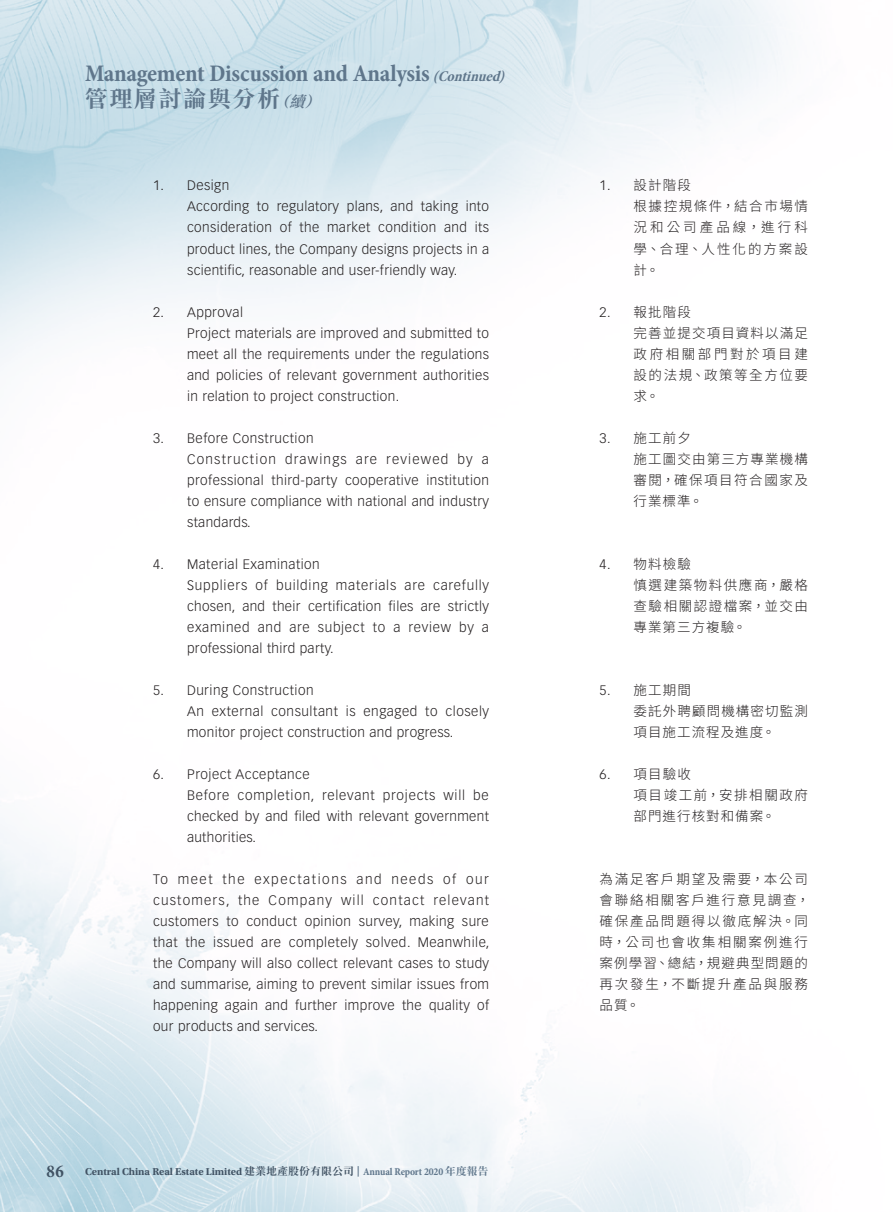
<style>
.page{position:relative;width:893px;height:1212px;background:#fff}
.page>*{position:absolute;margin:0;border:0;box-sizing:border-box;transform-origin:0 0}
.t1{font:700 condensed 24px "Minion Pro";letter-spacing:-.01em;color:#5f768b}
.t2{font:700 22.5px "Source Han Serif TC";letter-spacing:.095em;color:#5f768b}
.Body_Text{font:300 13.5px/21px "Vectora LT Std";letter-spacing:.025em;color:#231f20;text-align:justify}
.Body_Text-2{font:300 13.5px/21px "Source Han Sans TC";letter-spacing:.115em;color:#231f20;text-align:justify}
.C_Body_Text{font:300 13.5px "Vectora LT Std";letter-spacing:.035em;color:#231f20}
.Body_Text-3{font:300 13.5px/21px "Source Han Sans TC";letter-spacing:.135em;color:#231f20}
.C_Body_Text-2{font:300 13.5px "Source Han Sans TC";letter-spacing:.085em;color:#231f20}
.Body_Text-4{font:300 13.5px/21px "Source Han Sans TC";letter-spacing:.085em;color:#231f20}
.t3{font:700 10.5px "Utopia Std";letter-spacing:-.005em;color:#415364}
.s1{font-style:italic;font-size:15px}
.s2{font-family:"Minion Pro";font-stretch:condensed;font-size:18px}
.s3{font-family:"Source Han Serif TC"}
.s4{font-family:"Vectora LT Std";color:#5f768b}
.s5{font-family:"Minion Pro";font-stretch:condensed;color:#5f768b}
.s6{font-family:"Source Han Serif TC";color:#5f768b}
.s7{font-family:"Vectora LT Std"}
</style>
<div class="page">
<img style="left:0;top:0;width:786px;height:1212px">
<h1 class="t1" style="left:85px;top:57px;width:426px">Management Discussion and Analysis <span class="s1">(Continued)</span></h1>
<h2 class="t2" style="left:85px;top:86px;width:248px">管理層討論與分析<span class="s1">（續）</span></h2>
<p class="C_Body_Text" style="left:153px;top:178px;width:78px">1. Design</p>
<p class="Body_Text" style="left:187px;top:196px;width:303px">According to regulatory plans, and taking into consideration of the market condition and its product lines, the Company designs projects in a scientific, reasonable and user-friendly way.</p>
<p class="C_Body_Text" style="left:153px;top:304px;width:91px">2. Approval</p>
<p class="Body_Text" style="left:187px;top:322px;width:303px">Project materials are improved and submitted to meet all the requirements under the regulations and policies of relevant government authorities in relation to project construction.</p>
<p class="C_Body_Text" style="left:153px;top:430px;width:162px">3. Before Construction</p>
<p class="Body_Text" style="left:187px;top:448px;width:303px">Construction drawings are reviewed by a professional third-party cooperative institution to ensure compliance with national and industry standards.</p>
<p class="C_Body_Text" style="left:153px;top:556px;width:168px">4. Material Examination</p>
<p class="Body_Text" style="left:187px;top:574px;width:303px">Suppliers of building materials are carefully chosen, and their certification files are strictly examined and are subject to a review by a professional third party.</p>
<p class="C_Body_Text" style="left:153px;top:682px;width:162px">5. During Construction</p>
<p class="Body_Text" style="left:187px;top:700px;width:304px">An external consultant is engaged to closely monitor project construction and progress.</p>
<p class="C_Body_Text" style="left:153px;top:766px;width:158px">6. Project Acceptance</p>
<p class="Body_Text" style="left:187px;top:784px;width:303px">Before completion, relevant projects will be checked by and filed with relevant government authorities.</p>
<p class="Body_Text" style="left:153px;top:868px;width:338px">To meet the expectations and needs of our customers, the Company will contact relevant customers to conduct opinion survey, making sure that the issued are completely solved. Meanwhile, the Company will also collect relevant cases to study and summarise, aiming to prevent similar issues from happening again and further improve the quality of our products and services.</p>
<p class="t3" style="left:47px;top:1166px;width:443px"><span class="s2">86</span> Central China Real Estate Limited <span class="s3">建業地產股份有限公司</span> <span class="s4">|</span> <span class="s5">Annual Report 2020</span> <span class="s6">年度報告</span></p>
<p class="C_Body_Text-2" style="left:600px;top:178px;width:93px"><span class="s7">1.</span> 設計階段</p>
<p class="Body_Text-2" style="left:634px;top:196px;width:176px">根據控規條件，結合市場情況和公司產品線，進行科學、合理、人性化的方案設計。</p>
<p class="C_Body_Text-2" style="left:600px;top:304px;width:93px"><span class="s7">2.</span> 報批階段</p>
<p class="Body_Text-2" style="left:634px;top:322px;width:176px">完善並提交項目資料以滿足政府相關部門對於項目建設的法規、政策等全方位要求。</p>
<p class="C_Body_Text-2" style="left:600px;top:430px;width:93px"><span class="s7">3.</span> 施工前夕</p>
<p class="Body_Text-2" style="left:634px;top:448px;width:176px">施工圖交由第三方專業機構審閱，確保項目符合國家及行業標準。</p>
<p class="C_Body_Text-2" style="left:600px;top:556px;width:93px"><span class="s7">4.</span> 物料檢驗</p>
<p class="Body_Text-2" style="left:634px;top:574px;width:176px">慎選建築物料供應商，嚴格查驗相關認證檔案，並交由專業第三方複驗。</p>
<p class="C_Body_Text-2" style="left:600px;top:682px;width:93px"><span class="s7">5.</span> 施工期間</p>
<p class="Body_Text-4" style="left:634px;top:700px;width:176px">委託外聘顧問機構密切監測項目施工流程及進度。</p>
<p class="C_Body_Text-2" style="left:600px;top:766px;width:93px"><span class="s7">6.</span> 項目驗收</p>
<p class="Body_Text-2" style="left:634px;top:784px;width:176px">項目竣工前，安排相關政府部門進行核對和備案。</p>
<p class="Body_Text-3" style="left:600px;top:868px;width:211px">為滿足客戶期望及需要，本公司會聯絡相關客戶進行意見調查，確保產品問題得以徹底解決。同時，公司也會收集相關案例進行案例學習、總結，規避典型問題的再次發生，不斷提升產品與服務品質。</p>
</div>
